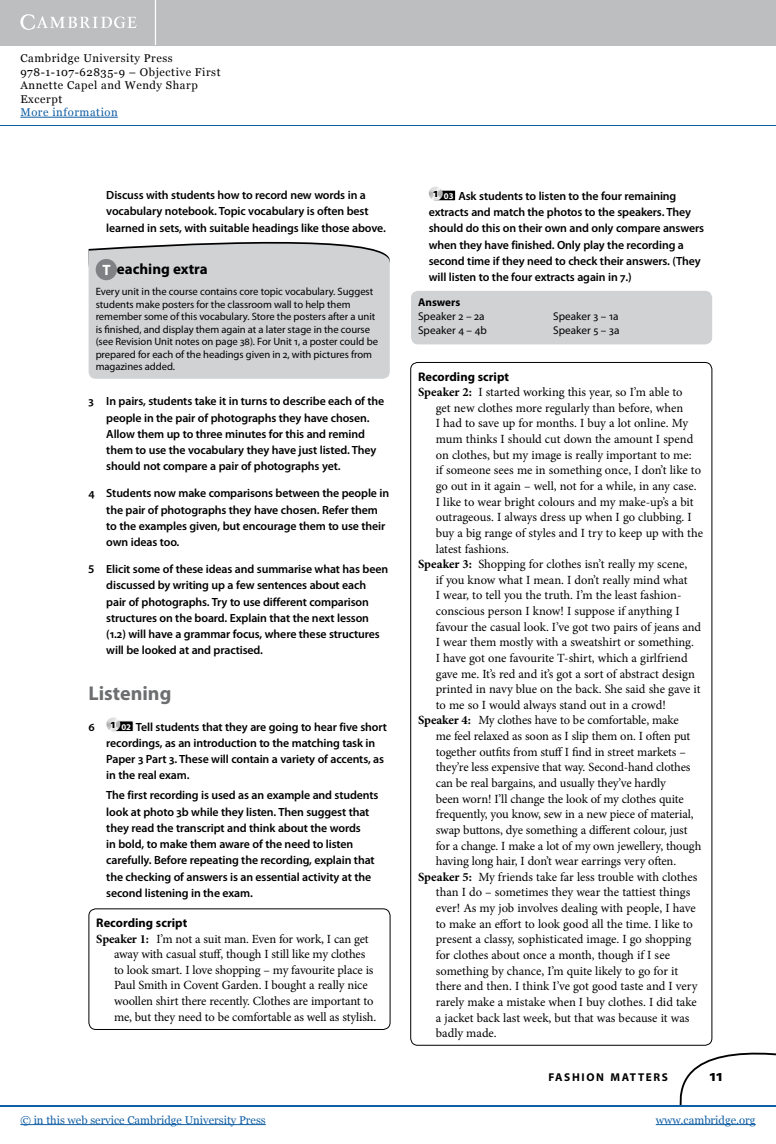
<style>
.page{position:relative;width:776px;height:1144px;background:#fff}
.page>*{position:absolute;margin:0;border:0;box-sizing:border-box;transform-origin:0 0}
.t1{font:700 20px "Myriad Pro";color:#6d6e70}
.t2{font:700 16.25px "Myriad Pro";color:#000}
.t3{font:700 15px "Myriad Pro";color:#000}
.t4{font:12.5px/15.6px "Minion Pro";letter-spacing:-.005em;color:#000}
.t5{font:700 12.5px "Myriad Pro";color:#000}
.t6{font:600 11.88px/16.2px "Myriad Pro";letter-spacing:-.01em;color:#000}
.t7{font:700 11.38px "Myriad Pro";letter-spacing:.145em;color:#000}
.t8{font:11.25px/13.4px "Georgia";letter-spacing:.05em;color:#000}
.t9{font:11.25px "Georgia";color:#105ea3}
.t10{font:11.25px "Myriad Pro";color:#000}
.t11{font:11.25px "Georgia";letter-spacing:.05em;color:#105ea3}
.t12{font:700 11.25px "Myriad Pro";color:#000}
.t13{font:10.62px/12.5px "Myriad Pro";letter-spacing:-.005em;color:#000}
.s1{color:#fff}
.s2{font-weight:700;font-size:8.75px;color:#fff}
.s3{font-weight:700}
</style>
<div class="page">
<div style="left:0;top:0;width:776px;height:45px;background:#bcbebf"></div>
<hr style="left:155px;top:0;width:1px;height:45px;background:#fff">
<svg style="left:20px;top:14px;width:117px;height:16px"></svg>
<hr style="left:20px;top:117px;width:98px;height:1px;background:#105ea3">
<hr style="left:0;top:125px;width:776px;height:1px;background:#105ea3">
<hr style="left:0;top:1104px;width:776px;height:1px;background:#105ea3">
<hr style="left:20px;top:1124px;width:246px;height:1px;background:#105ea3">
<hr style="left:656px;top:1124px;width:100px;height:1px;background:#105ea3">
<svg style="left:669px;top:1044px;width:107px;height:60px"></svg>
<img style="left:429px;top:186px;width:14px;height:14px;border-radius:7px">
<svg style="left:432px;top:189px;width:24px;height:12px"></svg>
<img style="left:106px;top:717px;width:14px;height:14px;border-radius:7px">
<svg style="left:110px;top:720px;width:24px;height:12px"></svg>
<div style="left:89px;top:908px;width:301px;height:121px;border:1px solid #000;border-radius:7px"></div>
<div style="left:411px;top:291px;width:301px;height:53px;background:#d0d2d4;border-radius:7px"></div>
<svg style="left:89px;top:241px;width:301px;height:21px"></svg>
<div style="left:89px;top:258px;width:301px;height:121px;background:#d0d2d4;border-radius:7px"></div>
<div style="left:96px;top:259px;width:21px;height:21px;background:#808184;border-radius:50%"></div>
<p class="t8" style="left:20px;top:52px;width:202px">Cambridge University Press<br>978-1-107-62835-9 – Objective First<br>Annette Capel and Wendy Sharp<br>Excerpt</p>
<p class="t11" style="left:20px;top:105px;width:99px">More information</p>
<p class="t6" style="left:106px;top:186px;width:281px">Discuss with students how to record new words in a vocabulary notebook. Topic vocabulary is often best learned in sets, with suitable headings like those above.</p>
<p class="t3" style="left:102px;top:259px;width:107px"><span class="s1">T</span> eaching extra</p>
<p class="t13" style="left:96px;top:285px;width:284px">Every unit in the course contains core topic vocabulary. Suggest students make posters for the classroom wall to help them remember some of this vocabulary. Store the posters after a unit is finished, and display them again at a later stage in the course (see Revision Unit notes on page 38). For Unit 1, a poster could be prepared for each of the headings given in 2, with pictures from magazines added.</p>
<p class="t6" style="left:106px;top:393px;width:280px;text-indent:-18px">3 In pairs, students take it in turns to describe each of the people in the pair of photographs they have chosen.<br>Allow them up to three minutes for this and remind them to use the vocabulary they have just listed. They should not compare a pair of photographs yet.</p>
<p class="t6" style="left:106px;top:485px;width:284px;text-indent:-18px">4 Students now make comparisons between the people in the pair of photographs they have chosen. Refer them to the examples given, but encourage them to use their own ideas too.</p>
<p class="t6" style="left:106px;top:560px;width:283px;text-indent:-18px">5 Elicit some of these ideas and summarise what has been discussed by writing up a few sentences about each pair of photographs. Try to use different comparison structures on the board. Explain that the next lesson (1.2) will have a grammar focus, where these structures will be looked at and practised.</p>
<h1 class="t1" style="left:89px;top:679px;width:84px">Listening</h1>
<p class="t6" style="left:106px;top:718px;width:282px;text-indent:-18px">6 <sup>1</sup> <span class="s2">02</span> Tell students that they are going to hear five short recordings, as an introduction to the matching task in Paper 3 Part 3. These will contain a variety of accents, as in the real exam.</p>
<p class="t6" style="left:106px;top:786px;width:274px">The first recording is used as an example and students look at photo 3b while they listen. Then suggest that they read the transcript and think about the words<br>in bold, to make them aware of the need to listen carefully. Before repeating the recording, explain that the checking of answers is an essential activity at the second listening in the exam.</p>
<p class="t5" style="left:96px;top:914px;width:92px">Recording script</p>
<p class="t4" style="left:114px;top:930px;width:264px;text-indent:-18px"><span class="s3">Speaker 1:</span> I’m not a suit man. Even for work, I can get away with casual stuff, though I still like my clothes to look smart. I love shopping – my favourite place is Paul Smith in Covent Garden. I bought a really nice woollen shirt there recently. Clothes are important to me, but they need to be comfortable as well as stylish.</p>
<p class="t6" style="left:429px;top:187px;width:277px;text-indent:4px"><sup>1</sup> <span class="s2">03</span> Ask students to listen to the four remaining extracts and match the photos to the speakers. They should do this on their own and only compare answers when they have finished. Only play the recording a second time if they need to check their answers. (They will listen to the four extracts again in 7.)</p>
<p class="t12" style="left:418px;top:295px;width:44px">Answers</p>
<p class="t10" style="left:418px;top:309px;width:68px">Speaker 2 – 2a</p>
<p class="t10" style="left:553px;top:309px;width:67px">Speaker 3 – 1a</p>
<p class="t10" style="left:418px;top:323px;width:70px">Speaker 4 – 4b</p>
<p class="t10" style="left:553px;top:323px;width:68px">Speaker 5 – 3a</p>
<p class="t5" style="left:418px;top:368px;width:92px">Recording script</p>
<p class="t4" style="left:418px;top:384px;width:266px"><span class="s3">Speaker 2:</span> I started working this year, so I’m able to</p>
<p class="t4" style="left:436px;top:400px;width:249px">get new clothes more regularly than before, when</p>
<p class="t4" style="left:436px;top:415px;width:254px">I had to save up for months. I buy a lot online. My</p>
<p class="t4" style="left:436px;top:431px;width:259px">mum thinks I should cut down the amount I spend</p>
<p class="t4" style="left:436px;top:447px;width:257px">on clothes, but my image is really important to me:</p>
<p class="t4" style="left:436px;top:462px;width:267px">if someone sees me in something once, I don’t like to</p>
<p class="t4" style="left:436px;top:478px;width:262px">go out in it again – well, not for a while, in any case.</p>
<p class="t4" style="left:436px;top:493px;width:259px">I like to wear bright colours and my make-up’s a bit</p>
<p class="t4" style="left:436px;top:509px;width:257px">outrageous. I always dress up when I go clubbing. I</p>
<p class="t4" style="left:436px;top:525px;width:269px">buy a big range of styles and I try to keep up with the</p>
<p class="t4" style="left:436px;top:540px;width:75px">latest fashions.</p>
<p class="t4" style="left:418px;top:556px;width:271px"><span class="s3">Speaker 3:</span> Shopping for clothes isn’t really my scene,</p>
<p class="t4" style="left:436px;top:572px;width:253px">if you know what I mean. I don’t really mind what</p>
<p class="t4" style="left:436px;top:587px;width:247px">I wear, to tell you the truth. I’m the least fashion-</p>
<p class="t4" style="left:436px;top:603px;width:245px">conscious person I know! I suppose if anything I</p>
<p class="t4" style="left:436px;top:618px;width:267px">favour the casual look. I’ve got two pairs of jeans and</p>
<p class="t4" style="left:436px;top:634px;width:260px">I wear them mostly with a sweatshirt or something.</p>
<p class="t4" style="left:436px;top:650px;width:253px">I have got one favourite T-shirt, which a girlfriend</p>
<p class="t4" style="left:436px;top:665px;width:261px">gave me. It’s red and it’s got a sort of abstract design</p>
<p class="t4" style="left:436px;top:681px;width:266px">printed in navy blue on the back. She said she gave it</p>
<p class="t4" style="left:436px;top:697px;width:231px">to me so I would always stand out in a crowd!</p>
<p class="t4" style="left:418px;top:712px;width:262px"><span class="s3">Speaker 4:</span> My clothes have to be comfortable, make</p>
<p class="t4" style="left:436px;top:728px;width:256px">me feel relaxed as soon as I slip them on. I often put</p>
<p class="t4" style="left:436px;top:743px;width:252px">together outfits from stuff I find in street markets –</p>
<p class="t4" style="left:436px;top:759px;width:256px">they’re less expensive that way. Second-hand clothes</p>
<p class="t4" style="left:436px;top:775px;width:232px">can be real bargains, and usually they’ve hardly</p>
<p class="t4" style="left:436px;top:790px;width:249px">been worn! I’ll change the look of my clothes quite</p>
<p class="t4" style="left:436px;top:806px;width:259px">frequently, you know, sew in a new piece of material,</p>
<p class="t4" style="left:436px;top:822px;width:253px">swap buttons, dye something a different colour, just</p>
<p class="t4" style="left:436px;top:837px;width:267px">for a change. I make a lot of my own jewellery, though</p>
<p class="t4" style="left:436px;top:853px;width:242px">having long hair, I don’t wear earrings very often.</p>
<p class="t4" style="left:418px;top:868px;width:281px"><span class="s3">Speaker 5:</span> My friends take far less trouble with clothes</p>
<p class="t4" style="left:436px;top:884px;width:256px">than I do – sometimes they wear the tattiest things</p>
<p class="t4" style="left:436px;top:900px;width:261px">ever! As my job involves dealing with people, I have</p>
<p class="t4" style="left:436px;top:915px;width:259px">to make an effort to look good all the time. I like to</p>
<p class="t4" style="left:436px;top:931px;width:257px">present a classy, sophisticated image. I go shopping</p>
<p class="t4" style="left:436px;top:947px;width:236px">for clothes about once a month, though if I see</p>
<p class="t4" style="left:436px;top:962px;width:244px">something by chance, I’m quite likely to go for it</p>
<p class="t4" style="left:436px;top:978px;width:263px">there and then. I think I’ve got good taste and I very</p>
<p class="t4" style="left:436px;top:993px;width:263px">rarely make a mistake when I buy clothes. I did take</p>
<p class="t4" style="left:436px;top:1009px;width:255px">a jacket back last week, but that was because it was</p>
<p class="t4" style="left:436px;top:1025px;width:62px">badly made.</p>
<p class="t7" style="left:548px;top:1069px;width:121px">FASHION MATTERS</p>
<h2 class="t2" style="left:709px;top:1064px;width:15px">11</h2>
<p class="t9" style="left:20px;top:1112px;width:247px">© in this web service Cambridge University Press</p>
<p class="t9" style="left:656px;top:1112px;width:101px">www.cambridge.org</p>
</div>
